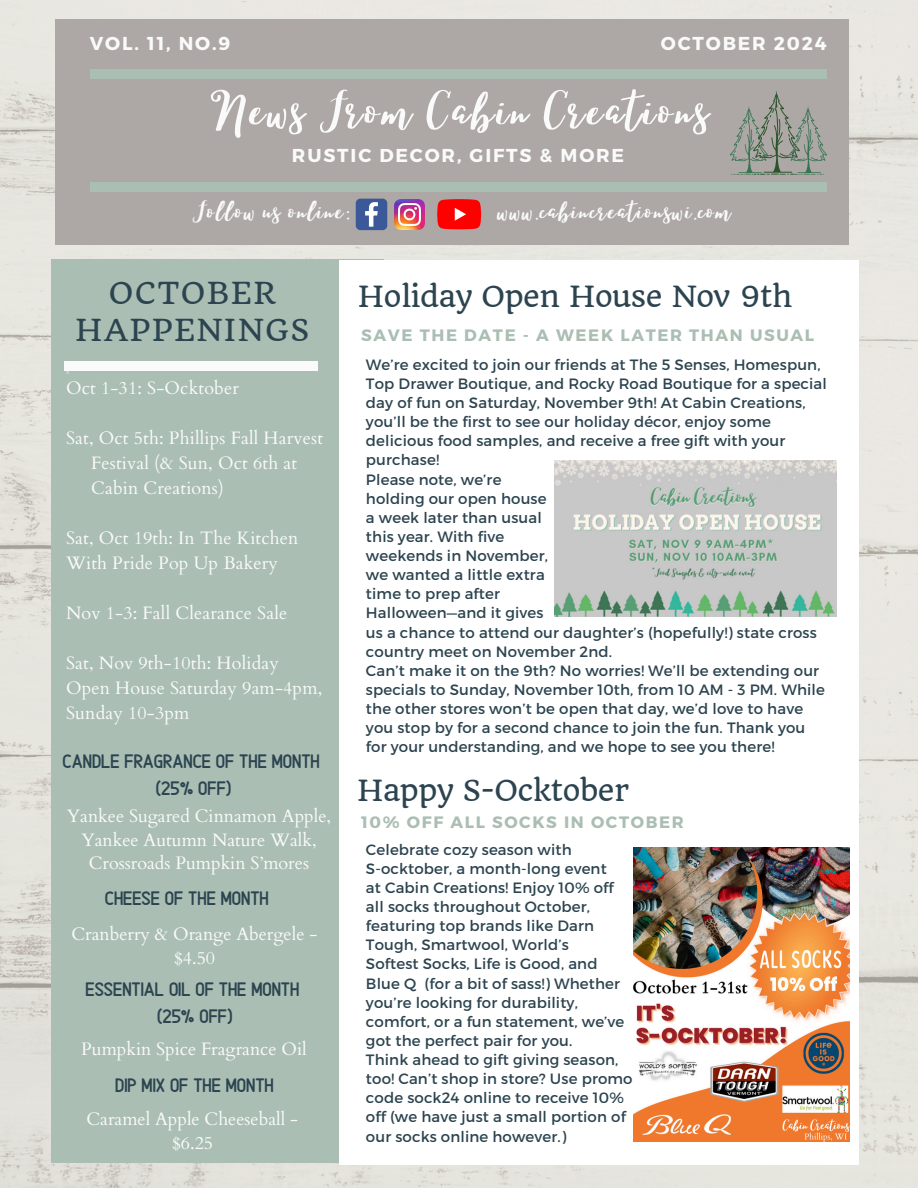
<style>
.page{position:relative;width:918px;height:1188px;background:#fff}
.page>*{position:absolute;margin:0;border:0;box-sizing:border-box;transform-origin:0 0}
.t1{font:62.25px "Lucky Dip Caitlin";letter-spacing:.05em;color:#fafafa}
.t2{font:32.4px "Lucky Dip Caitlin";letter-spacing:.05em;color:#fafafa}
.t3{font:29.55px/37.2px "Quando";letter-spacing:.05em;color:#2c4450;text-align:center}
.t4{font:28.5px "Quando";letter-spacing:-.015em;color:#2c4450}
.t5{font:19.5px/27px "Alaska";color:#2c4450;text-align:center}
.t6{font:700 18.75px "Montserrat";letter-spacing:.1em;color:#fafafa}
.t7{font:700 18.6px "Montserrat";letter-spacing:.1em;color:#fafafa}
.t8{font:18px/25px "Cardo";letter-spacing:.01em;color:#fafafa}
.t9{font:700 16.5px "Montserrat";letter-spacing:.1em;color:#aabeb3}
.t10{font:15px/19.2px "Montserrat";letter-spacing:.01em;color:#2c4450}
.t11{font:6px "Cardo";color:#fafafa}
</style>
<div class="page">
<img style="left:0;top:0;width:918px;height:1188px">
<div style="left:56px;top:19px;width:793px;height:225px;background:#ada8a5"></div>
<div style="left:91px;top:70px;width:736px;height:9px;background:#aabeb3"></div>
<div style="left:90px;top:183px;width:736px;height:9px;background:#aabeb3"></div>
<div style="left:52px;top:260px;width:332px;height:902px;background:#aabeb3"></div>
<div style="left:64px;top:362px;width:254px;height:9px;background:#fafafa"></div>
<div style="left:339px;top:260px;width:520px;height:904px;background:#fff"></div>
<svg style="left:730px;top:91px;width:97px;height:84px"></svg>
<svg style="left:356px;top:199px;width:31px;height:31px"></svg>
<img style="left:395px;top:199px;width:30px;height:30px">
<svg style="left:437px;top:199px;width:44px;height:30px"></svg>
<img style="left:555px;top:461px;width:281px;height:156px">
<img style="left:633px;top:848px;width:216px;height:293px">
<p class="t7" style="left:90px;top:31px;width:142px">VOL. 11, NO.9</p>
<h2 class="t7" style="left:661px;top:31px;width:167px">OCTOBER 2024</h2>
<h3 class="t1" style="left:211px;top:77px;width:500px">News From Cabin Creations</h3>
<p class="t6" style="left:292px;top:143px;width:334px">RUSTIC DECOR, GIFTS &amp; MORE</p>
<p class="t2" style="left:193px;top:194px;width:159px">Follow us online:</p>
<p class="t2" style="left:498px;top:194px;width:235px">www.cabincreationswi.com</p>
<p class="t3" style="left:75px;top:274px;width:236px">OCTOBER<br>HAPPENINGS</p>
<p class="t11" style="left:66px;top:368px;width:5px">S</p>
<p class="t8" style="left:66px;top:376px;width:174px">Oct 1-31: S-Ocktober</p>
<p class="t8" style="left:66px;top:426px;width:259px">Sat, Oct 5th: Phillips Fall Harvest</p>
<p class="t8" style="left:91px;top:451px;width:207px">Festival (&amp; Sun, Oct 6th at</p>
<p class="t8" style="left:91px;top:476px;width:134px">Cabin Creations)</p>
<p class="t8" style="left:66px;top:526px;width:234px">Sat, Oct 19th: In The Kitchen<br>With Pride Pop Up Bakery</p>
<p class="t8" style="left:66px;top:601px;width:223px">Nov 1-3: Fall Clearance Sale</p>
<p class="t8" style="left:66px;top:651px;width:258px">Sat, Nov 9th-10th: Holiday<br>Open House Saturday 9am-4pm,<br>Sunday 10-3pm</p>
<p class="t5" style="left:63px;top:747px;width:259px">CANDLE FRAGRANCE OF THE MONTH (25% OFF)</p>
<h6 class="t8" style="left:67px;top:805px;width:266px;line-height:23.7px;text-align:center">Yankee Sugared Cinnamon Apple,<br>Yankee Autumn Nature Walk,<br>Crossroads Pumpkin S’mores</h6>
<p class="t5" style="left:105px;top:883px;width:165px">CHEESE OF THE MONTH</p>
<p class="t8" style="left:71px;top:921px;width:247px">Cranberry &amp; Orange Abergele -</p>
<h4 class="t8" style="left:174px;top:946px;width:43px">$4.50</h4>
<p class="t5" style="left:85px;top:974px;width:215px">ESSENTIAL OIL OF THE MONTH (25% OFF)</p>
<p class="t8" style="left:81px;top:1037px;width:227px">Pumpkin Spice Fragrance Oil</p>
<p class="t5" style="left:115px;top:1070px;width:160px">DIP MIX OF THE MONTH</p>
<p class="t8" style="left:86px;top:1106px;width:213px">Caramel Apple Cheeseball -</p>
<p class="t8" style="left:172px;top:1131px;width:43px">$6.25</p>
<p class="t4" style="left:358px;top:279px;width:436px">Holiday Open House Nov 9th</p>
<p class="t9" style="left:361px;top:324px;width:454px">SAVE THE DATE - A WEEK LATER THAN USUAL</p>
<p class="t10" style="left:366px;top:354px;width:462px">We’re excited to join our friends at The 5 Senses, Homespun, Top Drawer Boutique, and Rocky Road Boutique for a special day of fun on Saturday, November 9th! At Cabin Creations, you’ll be the first to see our holiday décor, enjoy some delicious food samples, and receive a free gift with your purchase!</p>
<h1 class="t10" style="left:366px;top:469px;width:137px">Please note, we’re</h1>
<h5 class="t10" style="left:366px;top:488px;width:182px">holding our open house</h5>
<p class="t10" style="left:366px;top:507px;width:177px">a week later than usual</p>
<p class="t10" style="left:366px;top:526px;width:140px">this year. With five</p>
<p class="t10" style="left:366px;top:545px;width:184px">weekends in November,</p>
<p class="t10" style="left:366px;top:565px;width:180px">we wanted a little extra</p>
<h3 class="t10" style="left:366px;top:584px;width:136px">time to prep after</h3>
<p class="t10" style="left:366px;top:603px;width:179px">Halloween—and it gives</p>
<p class="t10" style="left:366px;top:622px;width:452px">us a chance to attend our daughter’s (hopefully!) state cross country meet on November 2nd.</p>
<p class="t10" style="left:366px;top:660px;width:460px">Can’t make it on the 9th? No worries! We’ll be extending our specials to Sunday, November 10th, from 10 AM - 3 PM. While the other stores won’t be open that day, we’d love to have you stop by for a second chance to join the fun. Thank you for your understanding, and we hope to see you there!</p>
<p class="t4" style="left:357px;top:773px;width:273px">Happy S-Ocktober</p>
<p class="t9" style="left:361px;top:811px;width:324px">10% OFF ALL SOCKS IN OCTOBER</p>
<p class="t10" style="left:366px;top:839px;width:207px">Celebrate cozy season with</p>
<p class="t10" style="left:366px;top:858px;width:242px">S-ocktober, a month-long event</p>
<p class="t10" style="left:366px;top:877px;width:249px">at Cabin Creations! Enjoy 10% off</p>
<p class="t10" style="left:366px;top:896px;width:226px">all socks throughout October,</p>
<h4 class="t10" style="left:366px;top:915px;width:230px">featuring top brands like Darn</h4>
<p class="t10" style="left:366px;top:935px;width:204px">Tough, Smartwool, World’s</p>
<p class="t10" style="left:366px;top:954px;width:233px">Softest Socks, Life is Good, and</p>
<p class="t10" style="left:366px;top:973px;width:256px">Blue Q (for a bit of sass!) Whether</p>
<p class="t10" style="left:366px;top:992px;width:213px">you’re looking for durability,</p>
<p class="t10" style="left:366px;top:1011px;width:260px">comfort, or a fun statement, we’ve</p>
<p class="t10" style="left:366px;top:1030px;width:208px">got the perfect pair for you.</p>
<p class="t10" style="left:366px;top:1049px;width:254px">Think ahead to gift giving season,</p>
<p class="t10" style="left:366px;top:1068px;width:268px">too! Can’t shop in store? Use promo</p>
<p class="t10" style="left:366px;top:1088px;width:259px">code sock24 online to receive 10%</p>
<p class="t10" style="left:366px;top:1107px;width:261px">off (we have just a small portion of</p>
<p class="t10" style="left:366px;top:1126px;width:202px">our socks online however.)</p>
</div>
